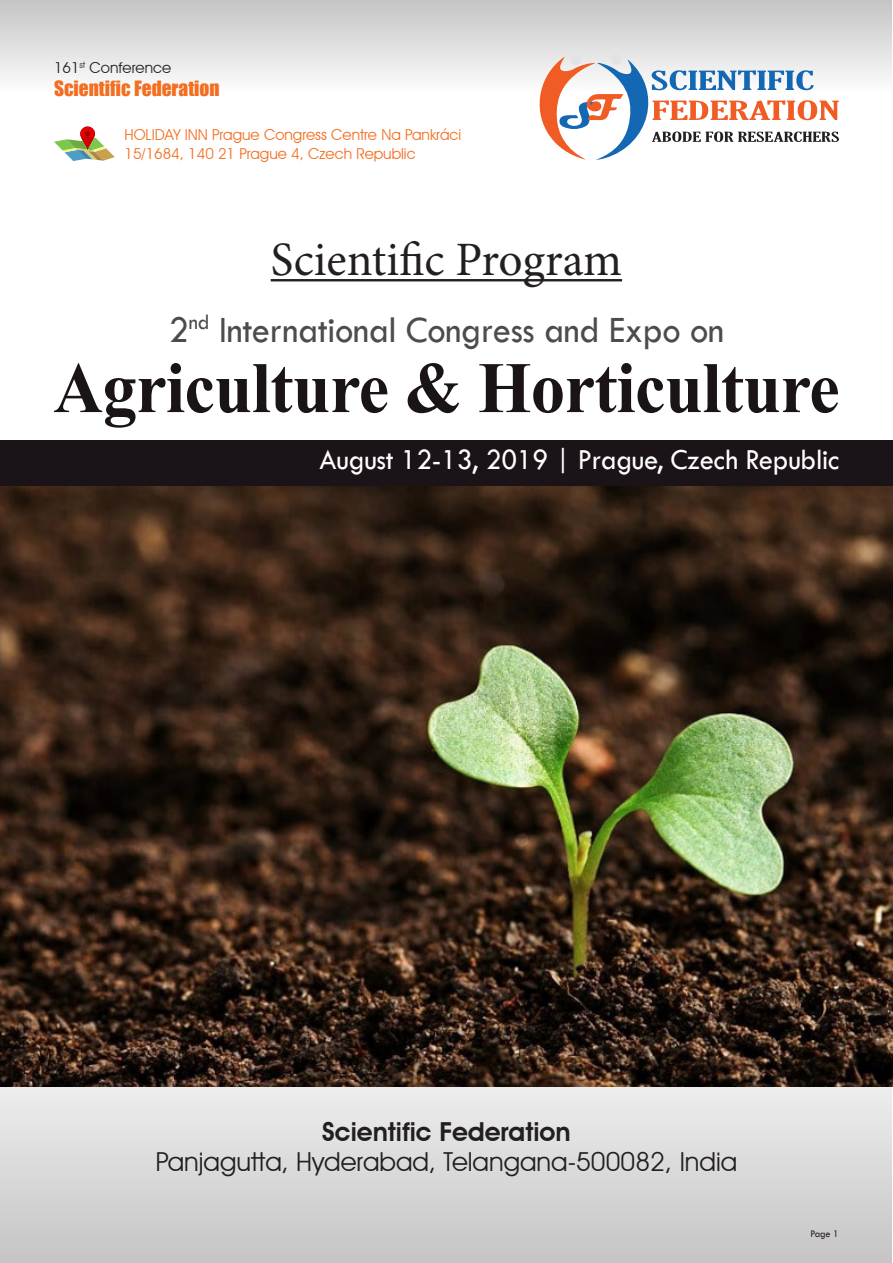
<style>
.page{position:relative;width:893px;height:1263px;background:#fff}
.page>*{position:absolute;margin:0;border:0;box-sizing:border-box;transform-origin:0 0}
.t1{font:700 72.3px "Times New Roman";letter-spacing:-.01em;color:#1a1317;scale:.95 1}
.t2{font:48px "Minion Pro";color:#231f20}
.t3{font:38.55px "Tw Cen";letter-spacing:-.01em;color:#4b4c4d;scale:.95 1}
.t4{font:30.15px "Tw Cen";letter-spacing:-.01em;color:#fff;scale:.95 1}
.t5{font:26.25px "Avant Garde IT Cby BT";color:#231f20}
.t6{font:600 26.25px "Avant Garde IT Cby BT";color:#231f20}
.t7{font:19.35px "Impact";color:#f36e21}
.t8{font:15px/18.1px "Avant Garde IT Cby BT";color:#f36e21}
.t9{font:15px "Avant Garde IT Cby BT";color:#231f20}
.t10{font:10.5px "Tw Cen";color:#231f20;scale:.95 1}
</style>
<div class="page">
<hr style="left:271px;top:279px;width:351px;height:2px;background:#231f20">
<div style="left:0;top:440px;width:893px;height:46px;background:#1a1317"></div>
<div style="left:0;top:0;width:891px;height:94px;background:linear-gradient(to bottom,#c5c4c5,#fefefe)"></div>
<svg style="left:0;top:1086px;width:891px;height:176px;background:#d8d7d8"></svg>
<div style="left:571px;top:55px;width:10px;height:10px;background:#e0e3e4;border-radius:50%"></div>
<div style="left:611px;top:54px;width:11px;height:10px;background:#e0e3e4;border-radius:50%"></div>
<svg style="left:540px;top:57px;width:299px;height:103px"></svg>
<img style="left:0;top:486px;width:893px;height:600px">
<svg style="left:54px;top:126px;width:61px;height:35px"></svg>
<p class="t9" style="left:54px;top:59px;width:119px">161<sup>st</sup> Conference</p>
<p class="t7" style="left:54px;top:74px;width:167px">Scientific Federation</p>
<p class="t8" style="left:124px;top:126px;width:338px">HOLIDAY INN Prague Congress Centre Na Pankráci<br>15/1684, 140 21 Prague 4, Czech Republic</p>
<p class="t2" style="left:271px;top:231px;width:353px">Scientific Program</p>
<p class="t3" style="left:169px;top:306px;width:586px">2<sup>nd</sup> International Congress and Expo on</p>
<p class="t1" style="left:53px;top:336px;width:829px">Agriculture &amp; Horticulture</p>
<p class="t4" style="left:320px;top:442px;width:548px">August 12-13, 2019 | Prague, Czech Republic</p>
<p class="t6" style="left:322px;top:1115px;width:250px">Scientific Federation</p>
<p class="t5" style="left:156px;top:1146px;width:583px">Panjagutta, Hyderabad, Telangana-500082, India</p>
<p class="t10" style="left:811px;top:1227px;width:31px">Page 1</p>
</div>
